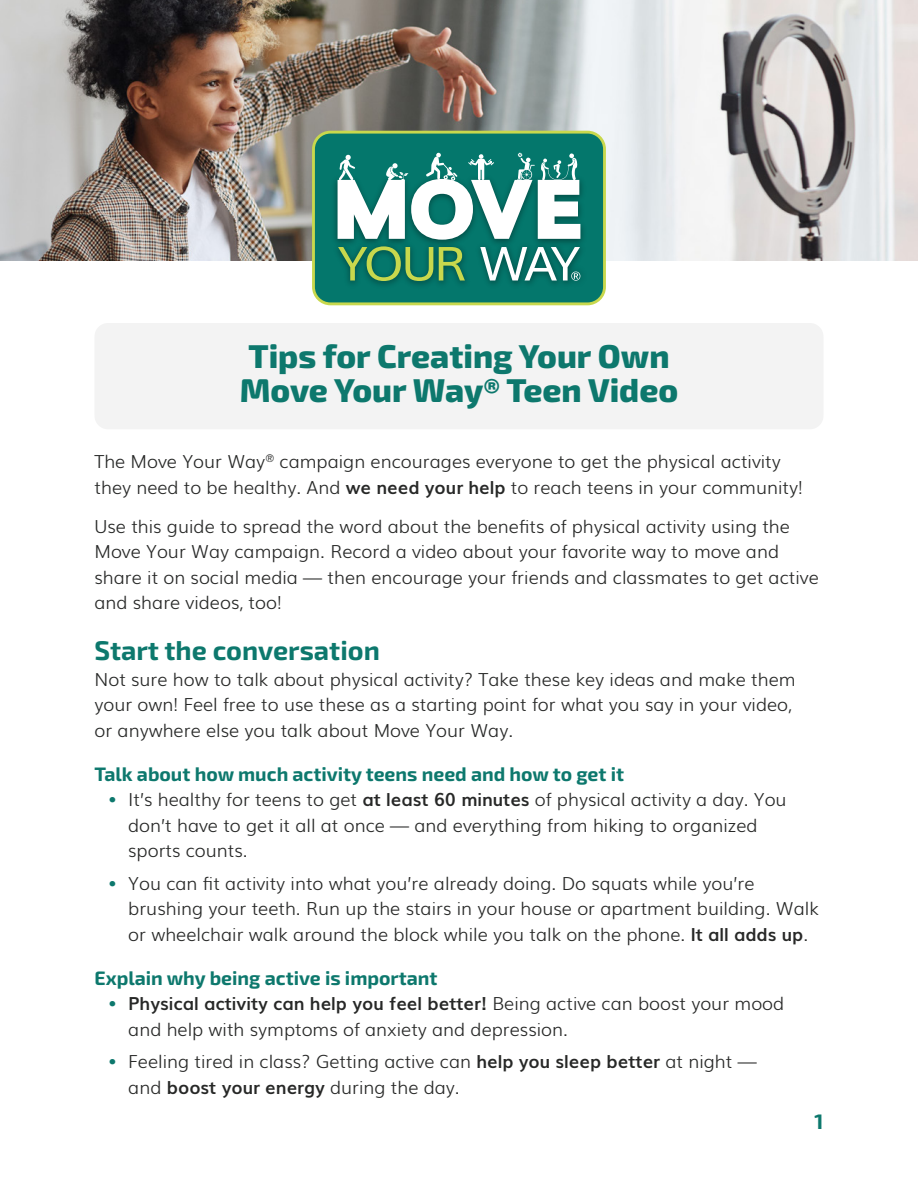
<style>
.page{position:relative;width:918px;height:1188px;background:#fff}
.page>*{position:absolute;margin:0;border:0;box-sizing:border-box;transform-origin:0 0}
.t1{font:800 33px/34.5px "Exo 2";color:#0d786d}
.t2{font:700 27px "Exo 2";color:#0d786d}
.t3{font:700 21px "Exo 2";color:#0d786d}
.t4{font:700 19.5px "Exo 2";color:#0d786d}
.t5{font:300 18px/25.5px "Muli";color:#272827}
.s1{font-weight:700}
.s2{color:#0d786d}
</style>
<div class="page">
<img style="left:0;top:0;width:918px;height:260px">
<svg style="left:312px;top:131px;width:294px;height:174px;background:#268769"></svg>
<img style="left:329px;top:250px;width:260px;height:41px">
<svg style="left:338px;top:250px;width:95px;height:31px;background:#3f8d5c"></svg>
<svg style="left:439px;top:250px;width:26px;height:31px"></svg>
<img style="left:329px;top:171px;width:261px;height:79px">
<svg style="left:338px;top:153px;width:242px;height:87px"></svg>
<img style="left:560px;top:261px;width:32px;height:31px">
<svg style="left:480px;top:247px;width:101px;height:34px"></svg>
<div style="left:94px;top:323px;width:730px;height:106px;background:#f3f3f3;border-radius:14px"></div>
<h1 class="t1" style="left:240px;top:337px;width:440px">Tips for Creating Your Own<br>Move Your Way® Teen Video</h1>
<p class="t5" style="left:94px;top:447px;width:710px">The Move Your Way<sup>®</sup> campaign encourages everyone to get the physical activity they need to be healthy. And <span class="s1">we need your help</span> to reach teens in your community!</p>
<p class="t5" style="left:94px;top:512px;width:726px">Use this guide to spread the word about the benefits of physical activity using the Move Your Way campaign. Record a video about your favorite way to move and share it on social media — then encourage your friends and classmates to get active and share videos, too!</p>
<h2 class="t2" style="left:94px;top:630px;width:287px">Start the conversation</h2>
<p class="t5" style="left:94px;top:665px;width:703px">Not sure how to talk about physical activity? Take these key ideas and make them your own! Feel free to use these as a starting point for what you say in your video, or anywhere else you talk about Move Your Way.</p>
<p class="t4" style="left:94px;top:759px;width:531px">Talk about how much activity teens need and how to get it</p>
<p class="t5" style="left:128px;top:786px;width:660px;text-indent:-20px"><span class="s2">•</span> It’s healthy for teens to get <span class="s1">at least 60 minutes</span> of physical activity a day. You don’t have to get it all at once — and everything from hiking to organized sports counts.</p>
<p class="t5" style="left:128px;top:869px;width:692px;text-indent:-20px"><span class="s2">•</span> You can fit activity into what you’re already doing. Do squats while you’re brushing your teeth. Run up the stairs in your house or apartment building. Walk or wheelchair walk around the block while you talk on the phone. <span class="s1">It all adds up</span>.</p>
<p class="t4" style="left:94px;top:963px;width:345px">Explain why being active is important</p>
<p class="t5" style="left:128px;top:990px;width:658px;text-indent:-20px"><span class="s2">•</span> <span class="s1">Physical activity can help you feel better!</span> Being active can boost your mood and help with symptoms of anxiety and depression.</p>
<p class="t5" style="left:128px;top:1047px;width:630px;text-indent:-20px"><span class="s2">•</span> Feeling tired in class? Getting active can <span class="s1">help you sleep better</span> at night — and <span class="s1">boost your energy</span> during the day.</p>
<p class="t3" style="left:814px;top:1106px;width:11px">1</p>
</div>
